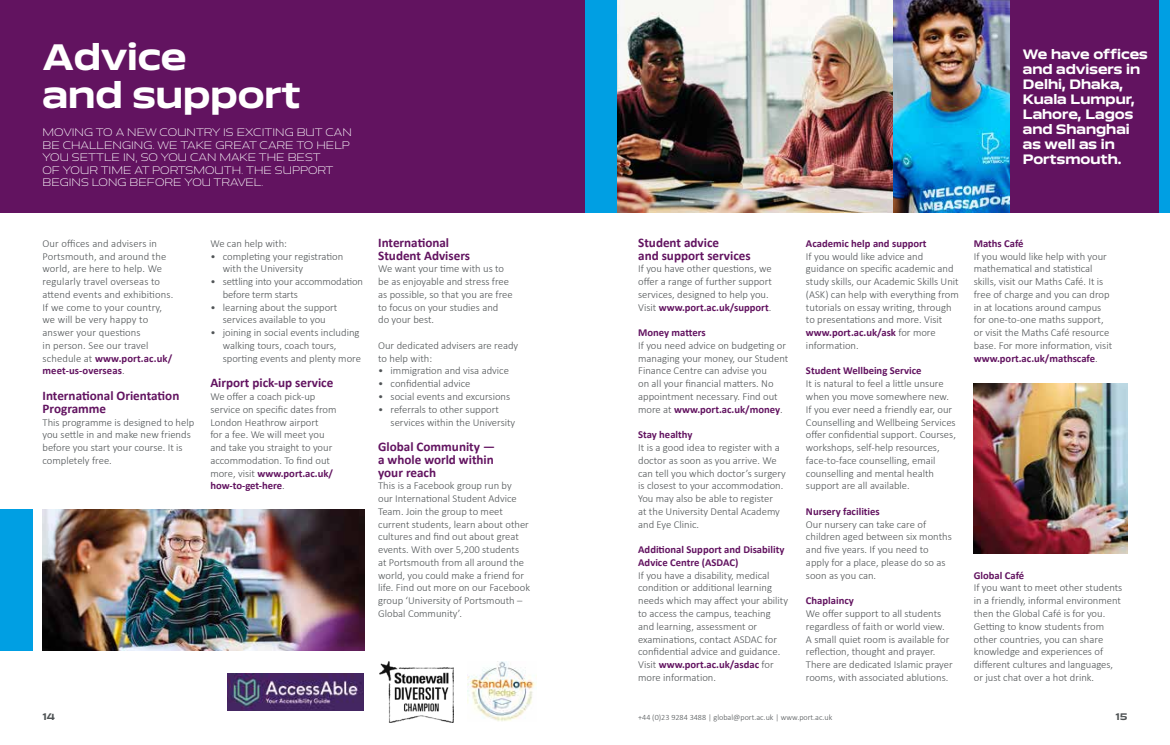
<style>
.page{position:relative;width:1170px;height:745px;background:#fff}
.page>*{position:absolute;margin:0;border:0;box-sizing:border-box;transform-origin:0 0}
.t1{font:700 33.75px/38.8px "Aero";color:#fff}
.t2{font:700 13.12px/12.8px "Calibri";color:#621360}
.t3{font:700 12.5px/15px "Aero";color:#fff}
.t4{font:300 10.62px/12.8px "Calibri";color:#505456}
.t5{font:700 10.62px/12.8px "Calibri";color:#621360}
.t6{font:300 10px/12.5px "Aero";color:#fff}
.t7{font:700 8.75px "Aero";color:#505456}
.t8{font:300 8.12px "Calibri";color:#505456}
.s1{font-weight:700;color:#621360}
</style>
<div class="page">
<div style="left:0;top:0;width:585px;height:213px;background:#621360"></div>
<div style="left:585px;top:0;width:32px;height:213px;background:#009fe3"></div>
<img style="left:617px;top:0;width:276px;height:213px">
<img style="left:893px;top:0;width:117px;height:213px">
<div style="left:1010px;top:0;width:149px;height:213px;background:#621360"></div>
<div style="left:1159px;top:0;width:10px;height:213px;background:#009fe3"></div>
<div style="left:0;top:508px;width:32px;height:142px;background:#009fe3"></div>
<img style="left:973px;top:383px;width:154px;height:170px">
<img style="left:43px;top:509px;width:321px;height:141px">
<img style="left:380px;top:661px;width:73px;height:60px">
<img style="left:468px;top:661px;width:68px;height:60px">
<img style="left:227px;top:673px;width:137px;height:36px">
<h1 class="t1" style="left:43px;top:37px;width:260px">Advice<br>and support</h1>
<p class="t6" style="left:43px;top:126px;width:311px">MOVING TO A NEW COUNTRY IS EXCITING BUT CAN BE CHALLENGING. WE TAKE GREAT CARE TO HELP YOU SETTLE IN, SO YOU CAN MAKE THE BEST<br>OF YOUR TIME AT PORTSMOUTH. THE SUPPORT BEGINS LONG BEFORE YOU TRAVEL.</p>
<p class="t4" style="left:43px;top:237px;width:132px">Our offices and advisers in<br>Portsmouth, and around the world, are here to help. We regularly travel overseas to attend events and exhibitions.<br>If we come to your country, we will be very happy to answer your questions<br>in person. See our travel schedule at <span class="s1">www.port.ac.uk/ meet-us-overseas</span>.</p>
<p class="t2" style="left:43px;top:388px;width:138px">International Orientation<br>Programme</p>
<p class="t4" style="left:43px;top:415px;width:153px">This programme is designed to help you settle in and make new friends before you start your course. It is completely free.</p>
<p class="t4" style="left:210px;top:237px;width:78px">We can help with:</p>
<p class="t4" style="left:223px;top:249px;width:122px;text-indent:-12px">• completing your registration with the University</p>
<p class="t4" style="left:223px;top:275px;width:142px;text-indent:-12px">• settling into your accommodation before term starts</p>
<p class="t4" style="left:210px;top:300px;width:128px;text-align:center">• learning about the support services available to you</p>
<p class="t4" style="left:223px;top:326px;width:140px;text-indent:-12px">• joining in social events including walking tours, coach tours, sporting events and plenty more</p>
<p class="t2" style="left:210px;top:376px;width:124px">Airport pick-up service</p>
<p class="t4" style="left:210px;top:390px;width:128px">We offer a coach pick-up service on specific dates from<br>London Heathrow airport<br>for a fee. We will meet you and take you straight to your accommodation. To find out more, visit <span class="s1">www.port.ac.uk/ how-to-get-here</span>.</p>
<p class="t2" style="left:378px;top:235px;width:93px">International<br>Student Advisers</p>
<p class="t4" style="left:378px;top:262px;width:136px">We want your time with us to be as enjoyable and stress free as possible, so that you are free to focus on your studies and<br>do your best.</p>
<p class="t4" style="left:378px;top:339px;width:142px">Our dedicated advisers are ready to help with:</p>
<p class="t4" style="left:378px;top:364px;width:132px">• immigration and visa advice</p>
<p class="t4" style="left:378px;top:377px;width:94px">• confidential advice</p>
<p class="t4" style="left:378px;top:390px;width:133px">• social events and excursions</p>
<p class="t4" style="left:390px;top:402px;width:126px;text-indent:-12px">• referrals to other support services within the University</p>
<p class="t2" style="left:378px;top:439px;width:118px;text-align:justify">Global Community ― a whole world within your reach</p>
<p class="t4" style="left:378px;top:479px;width:153px">This is a Facebook group run by<br>our International Student Advice<br>Team. Join the group to meet current students, learn about other cultures and find out about great events. With over 5,200 students at Portsmouth from all around the world, you could make a friend for life. Find out more on our Facebook group ‘University of Portsmouth –<br>Global Community’.</p>
<p class="t3" style="left:1022px;top:46px;width:126px">We have offices and advisers in<br>Delhi, Dhaka,<br>Kuala Lumpur,<br>Lahore, Lagos and Shanghai as well as in<br>Portsmouth.</p>
<p class="t2" style="left:638px;top:235px;width:114px">Student advice<br>and support services</p>
<p class="t4" style="left:638px;top:262px;width:135px">If you have other questions, we offer a range of further support services, designed to help you.<br>Visit <span class="s1">www.port.ac.uk/support</span>.</p>
<p class="t5" style="left:638px;top:326px;width:69px">Money matters</p>
<p class="t4" style="left:638px;top:339px;width:151px">If you need advice on budgeting or managing your money, our Student<br>Finance Centre can advise you<br>on all your financial matters. No appointment necessary. Find out more at <span class="s1">www.port.ac.uk/money</span>.</p>
<p class="t5" style="left:638px;top:428px;width:56px">Stay healthy</p>
<p class="t4" style="left:638px;top:441px;width:149px">It is a good idea to register with a doctor as soon as you arrive. We can tell you which doctor’s surgery is closest to your accommodation.<br>You may also be able to register<br>at the University Dental Academy and Eye Clinic.</p>
<p class="t5" style="left:638px;top:542px;width:148px">Additional Support and Disability<br>Advice Centre (ASDAC)</p>
<p class="t4" style="left:638px;top:568px;width:151px">If you have a disability, medical condition or additional learning needs which may affect your ability to access the campus, teaching and learning, assessment or examinations, contact ASDAC for confidential advice and guidance.<br>Visit <span class="s1">www.port.ac.uk/asdac</span> for more information.</p>
<p class="t5" style="left:806px;top:236px;width:122px">Academic help and support</p>
<p class="t4" style="left:806px;top:249px;width:154px">If you would like advice and guidance on specific academic and study skills, our Academic Skills Unit (ASK) can help with everything from tutorials on essay writing, through to presentations and more. Visit <span class="s1">www.port.ac.uk/ask</span> for more information.</p>
<p class="t5" style="left:806px;top:364px;width:117px">Student Wellbeing Service</p>
<p class="t4" style="left:806px;top:377px;width:151px">It is natural to feel a little unsure when you move somewhere new.<br>If you ever need a friendly ear, our Counselling and Wellbeing Services offer confidential support. Courses, workshops, self-help resources, face-to-face counselling, email counselling and mental health support are all available.</p>
<p class="t5" style="left:806px;top:504px;width:75px">Nursery facilities</p>
<p class="t4" style="left:806px;top:517px;width:147px">Our nursery can take care of children aged between six months and five years. If you need to apply for a place, please do so as soon as you can.</p>
<p class="t5" style="left:806px;top:593px;width:49px">Chaplaincy</p>
<p class="t4" style="left:806px;top:606px;width:148px">We offer support to all students regardless of faith or world view.<br>A small quiet room is available for reflection, thought and prayer.<br>There are dedicated Islamic prayer rooms, with associated ablutions.</p>
<p class="t5" style="left:973px;top:236px;width:51px">Maths Café</p>
<p class="t4" style="left:973px;top:249px;width:140px">If you would like help with your mathematical and statistical skills, visit our Maths Café. It is free of charge and you can drop in at locations around campus for one-to-one maths support, or visit the Maths Café resource base. For more information, visit <span class="s1">www.port.ac.uk/mathscafe</span>.</p>
<p class="t5" style="left:973px;top:568px;width:52px">Global Café</p>
<p class="t4" style="left:973px;top:581px;width:150px">If you want to meet other students in a friendly, informal environment then the Global Café is for you.<br>Getting to know students from other countries, you can share knowledge and experiences of different cultures and languages, or just chat over a hot drink.</p>
<p class="t7" style="left:43px;top:711px;width:14px">14</p>
<p class="t8" style="left:638px;top:711px;width:196px">+44 (0)23 9284 3488 | global@port.ac.uk | www.port.ac.uk</p>
<p class="t7" style="left:1115px;top:711px;width:13px">15</p>
</div>
